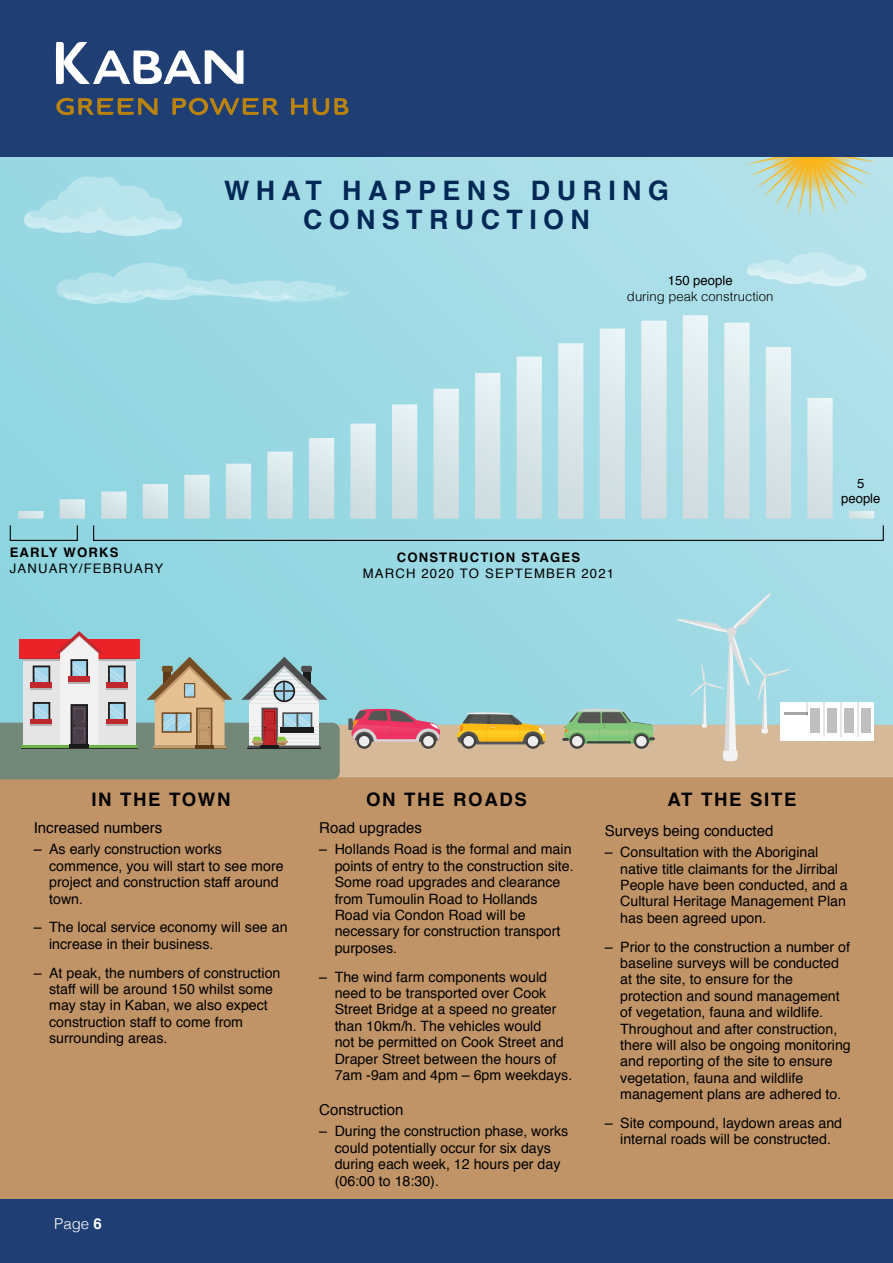
<style>
.page{position:relative;width:893px;height:1263px;background:#fff}
.page>*{position:absolute;margin:0;border:0;box-sizing:border-box;transform-origin:0 0}
.t1{font:700 26.85px/29.5px "Helvetica";letter-spacing:.24em;color:#002856;text-align:center}
.t2{font:700 18.6px "Helvetica";letter-spacing:.09em;color:#000}
.t3{font:15px "Helvetica";color:#000}
.t4{font:300 15px "Helvetica";color:#fff}
.t5{font:14.25px/16.4px "Helvetica";color:#000}
.t6{font:13.05px/15.1px "Helvetica";letter-spacing:.09em;color:#000;text-align:center}
.t7{font:700 13.05px "Helvetica";letter-spacing:.09em;color:#000}
.t8{font:300 13.05px "Helvetica";color:#000}
.t9{font:13.05px "Helvetica";color:#000}
.s1{font-weight:700}
</style>
<div class="page">
<div style="left:0;top:152px;width:893px;height:584px;background:linear-gradient(to right,#90d4e0,#addfe9)"></div>
<div style="left:0;top:777px;width:893px;height:422px;background:#c19467"></div>
<svg style="left:24px;top:176px;width:158px;height:60px;background:#b1e1e9"></svg>
<svg style="left:747px;top:252px;width:119px;height:34px;background:#c4e7ee"></svg>
<svg style="left:57px;top:263px;width:292px;height:41px;background:#acdfe8"></svg>
<div style="left:340px;top:725px;width:553px;height:52px;background:#d6b999"></div>
<svg style="left:717px;top:156px;width:176px;height:88px;background:#badad0"></svg>
<svg style="left:641px;top:321px;width:25px;height:198px;background:#dae6e9"></svg>
<svg style="left:683px;top:315px;width:25px;height:204px;background:#dbe6e9"></svg>
<svg style="left:724px;top:323px;width:26px;height:196px;background:#dae6e9"></svg>
<svg style="left:766px;top:347px;width:25px;height:172px;background:#dce7e9"></svg>
<svg style="left:807px;top:398px;width:26px;height:121px;background:#dae6e9"></svg>
<svg style="left:849px;top:511px;width:25px;height:8px"></svg>
<svg style="left:475px;top:373px;width:25px;height:146px;background:#d9e6e8"></svg>
<svg style="left:517px;top:356px;width:25px;height:163px;background:#d9e6e9"></svg>
<svg style="left:558px;top:343px;width:25px;height:176px;background:#d9e6e9"></svg>
<svg style="left:600px;top:329px;width:25px;height:190px;background:#dae6e9"></svg>
<svg style="left:309px;top:438px;width:25px;height:81px;background:#d8e5e8"></svg>
<svg style="left:350px;top:424px;width:26px;height:95px;background:#d6e5e8"></svg>
<svg style="left:392px;top:404px;width:25px;height:115px;background:#d8e6e8"></svg>
<svg style="left:433px;top:389px;width:26px;height:130px;background:#d7e5e8"></svg>
<svg style="left:101px;top:491px;width:26px;height:28px"></svg>
<svg style="left:184px;top:475px;width:26px;height:44px"></svg>
<svg style="left:226px;top:464px;width:25px;height:55px"></svg>
<svg style="left:18px;top:511px;width:25px;height:8px"></svg>
<svg style="left:60px;top:499px;width:25px;height:20px"></svg>
<svg style="left:143px;top:484px;width:25px;height:35px"></svg>
<svg style="left:267px;top:451px;width:26px;height:68px;background:#d5e5e8"></svg>
<svg style="left:0;top:631px;width:340px;height:148px;background:#9eaba7"></svg>
<hr style="left:31px;top:688px;width:21px;height:2px;background:#b3b3b3">
<hr style="left:31px;top:724px;width:21px;height:2px;background:#b3b3b3">
<hr style="left:106px;top:688px;width:22px;height:2px;background:#b3b3b3">
<hr style="left:68px;top:682px;width:22px;height:2px;background:#b3b3b3">
<hr style="left:106px;top:724px;width:22px;height:2px;background:#b3b3b3">
<svg style="left:525px;top:733px;width:16px;height:16px"></svg>
<svg style="left:528px;top:736px;width:10px;height:10px"></svg>
<svg style="left:461px;top:733px;width:15px;height:16px"></svg>
<div style="left:463px;top:736px;width:11px;height:10px;background:#eeedee;border-radius:50%"></div>
<svg style="left:457px;top:712px;width:88px;height:32px;background:#b2a462"></svg>
<svg style="left:634px;top:733px;width:15px;height:16px"></svg>
<div style="left:636px;top:736px;width:11px;height:10px;background:#eeedee;border-radius:50%"></div>
<svg style="left:570px;top:733px;width:15px;height:16px"></svg>
<div style="left:572px;top:736px;width:10px;height:10px;background:#eeedee;border-radius:50%"></div>
<svg style="left:562px;top:708px;width:93px;height:35px;background:#85af8e"></svg>
<div style="left:348px;top:718px;width:5px;height:12px;background:#5a5a5a"></div>
<svg style="left:421px;top:733px;width:15px;height:16px"></svg>
<div style="left:423px;top:736px;width:11px;height:10px;background:#eeedee;border-radius:50%"></div>
<svg style="left:357px;top:733px;width:15px;height:16px"></svg>
<div style="left:359px;top:736px;width:10px;height:10px;background:#eeedee;border-radius:50%"></div>
<svg style="left:350px;top:708px;width:90px;height:34px;background:#b87489"></svg>
<div style="left:780px;top:702px;width:93px;height:38px;background:#fff"></div>
<hr style="left:857px;top:702px;width:1px;height:34px;background:#010101">
<hr style="left:840px;top:702px;width:1px;height:34px;background:#010101">
<hr style="left:823px;top:702px;width:1px;height:34px;background:#010101">
<hr style="left:784px;top:712px;width:23px;height:3px;background:#010101">
<div style="left:810px;top:709px;width:10px;height:24px;background:#c0bfbf"></div>
<div style="left:827px;top:709px;width:10px;height:24px;background:#c0bfbf"></div>
<div style="left:844px;top:709px;width:10px;height:24px;background:#c0bfbf"></div>
<div style="left:861px;top:709px;width:10px;height:24px;background:#c0bfbf"></div>
<svg style="left:677px;top:593px;width:112px;height:168px;background:#b4d6d7"></svg>
<div style="left:727px;top:627px;width:10px;height:10px;background:#dbdbdb;border-radius:50%"></div>
<div style="left:93px;top:525px;width:791px;height:16px;border:1px solid #000"></div>
<div style="left:10px;top:525px;width:68px;height:16px;border:1px solid #000"></div>
<div style="left:0;top:1199px;width:893px;height:64px;background:#1f3e74"></div>
<div style="left:0;top:0;width:893px;height:156px;background:#1f3e74"></div>
<svg style="left:56px;top:98px;width:101px;height:17px"></svg>
<svg style="left:172px;top:98px;width:107px;height:17px"></svg>
<svg style="left:291px;top:98px;width:57px;height:17px"></svg>
<svg style="left:56px;top:42px;width:187px;height:42px"></svg>
<h1 class="t1" style="left:224px;top:176px;width:446px">WHAT HAPPENS DURING<br>CONSTRUCTION</h1>
<p class="t7" style="left:10px;top:542px;width:110px">EARLY WORKS</p>
<p class="t6" style="left:10px;top:561px;width:155px">JANUARY/FEBRUARY</p>
<p class="t9" style="left:668px;top:271px;width:66px">150 people</p>
<p class="t8" style="left:627px;top:285px;width:148px">during peak construction</p>
<p class="t7" style="left:397px;top:547px;width:185px">CONSTRUCTION STAGES</p>
<p class="t6" style="left:363px;top:566px;width:253px">MARCH 2020 TO SEPTEMBER 2021</p>
<p class="t6" style="left:841px;top:476px;width:41px">5 people</p>
<h2 class="t2" style="left:91px;top:784px;width:141px">IN THE TOWN</h2>
<p class="t3" style="left:34px;top:816px;width:130px">Increased numbers</p>
<p class="t5" style="left:49px;top:842px;width:236px;text-indent:-15px">– As early construction works commence, you will start to see more project and construction staff around town.</p>
<p class="t5" style="left:49px;top:920px;width:240px;text-indent:-15px">– The local service economy will see an increase in their business.</p>
<p class="t5" style="left:49px;top:965px;width:233px;text-indent:-15px">– At peak, the numbers of construction staff will be around 150 whilst some may stay in Kaban, we also expect construction staff to come from surrounding areas.</p>
<p class="t4" style="left:54px;top:1210px;width:49px">Page <span class="s1">6</span></p>
<h2 class="t2" style="left:366px;top:784px;width:162px">ON THE ROADS</h2>
<p class="t3" style="left:319px;top:816px;width:104px">Road upgrades</p>
<p class="t5" style="left:335px;top:842px;width:241px;text-indent:-15px">– Hollands Road is the formal and main points of entry to the construction site.<br>Some road upgrades and clearance from Tumoulin Road to Hollands<br>Road via Condon Road will be necessary for construction transport purposes.</p>
<p class="t5" style="left:335px;top:969px;width:239px;text-indent:-15px">– The wind farm components would need to be transported over Cook<br>Street Bridge at a speed no greater than 10km/h. The vehicles would<br>not be permitted on Cook Street and<br>Draper Street between the hours of<br>7am -9am and 4pm – 6pm weekdays.</p>
<p class="t3" style="left:319px;top:1098px;width:86px">Construction</p>
<p class="t5" style="left:335px;top:1124px;width:235px;text-indent:-15px">– During the construction phase, works could potentially occur for six days during each week, 12 hours per day (06:00 to 18:30).</p>
<h2 class="t2" style="left:668px;top:784px;width:130px">AT THE SITE</h2>
<p class="t3" style="left:605px;top:819px;width:170px">Surveys being conducted</p>
<p class="t5" style="left:620px;top:844px;width:229px;text-indent:-15px">– Consultation with the Aboriginal native title claimants for the Jirribal People have been conducted, and a Cultural Heritage Management Plan has been agreed upon.</p>
<p class="t5" style="left:620px;top:939px;width:232px;text-indent:-15px">– Prior to the construction a number of baseline surveys will be conducted at the site, to ensure for the protection and sound management of vegetation, fauna and wildlife.<br>Throughout and after construction, there will also be ongoing monitoring and reporting of the site to ensure vegetation, fauna and wildlife management plans are adhered to.</p>
<p class="t5" style="left:605px;top:1115px;width:239px;text-align:center">– Site compound, laydown areas and internal roads will be constructed.</p>
</div>
